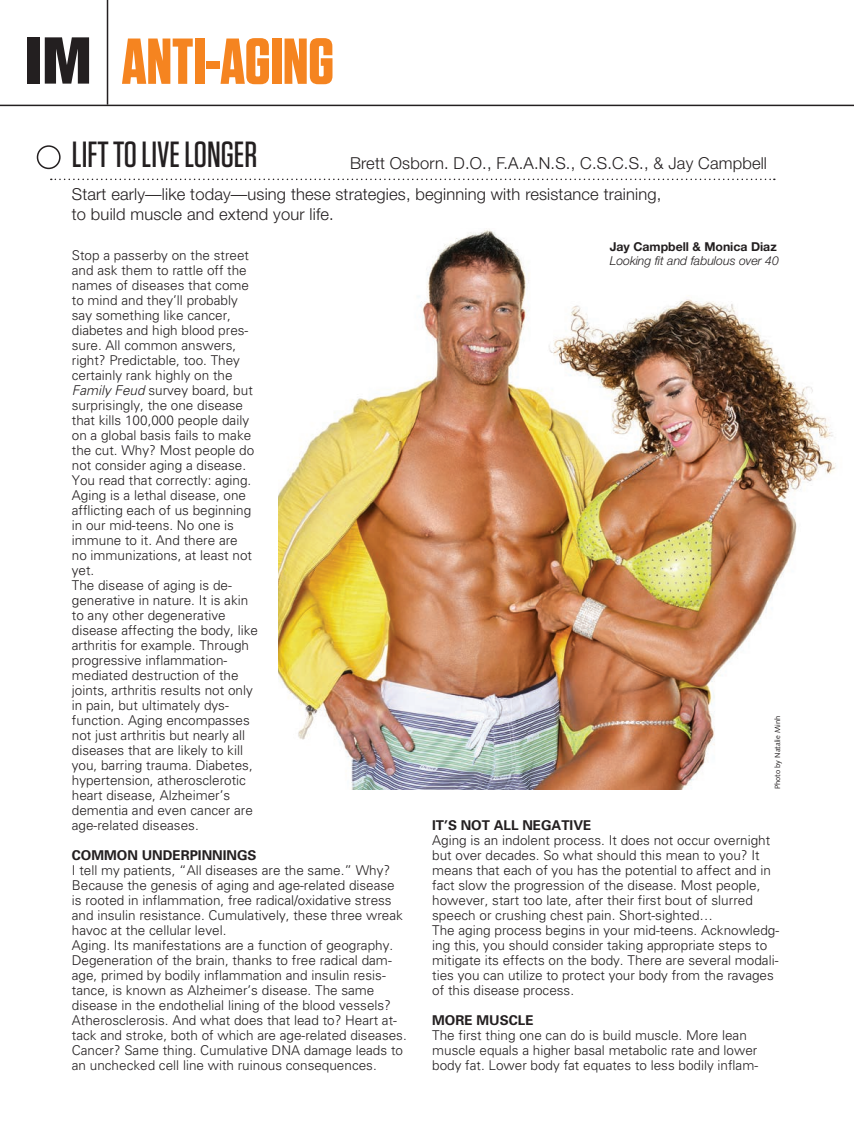
<style>
.page{position:relative;width:854px;height:1136px;background:#fff}
.page>*{position:absolute;margin:0;border:0;box-sizing:border-box;transform-origin:0 0}
.t1{font:700 64.8px "Tungsten";color:#f58420}
.t2{font:500 36.3px "Tungsten";color:#231f20}
.t3{font:300 16.5px/19.8px "Helvetica Neue";letter-spacing:.01em;color:#231f20}
.t4{font:300 13.5px/15px "Univers";color:#231f20}
.t5{font:700 13.5px "Univers";color:#231f20}
.t6{font:italic 300 12.3px "Helvetica Neue";color:#231f20}
.t7{font:700 12.3px "Helvetica Neue";color:#231f20}
.t8{font:7.5px "Syntax";color:#231f20}
.s1{font-family:"Helvetica Neue";font-weight:900;font-stretch:condensed;color:#231f20}
.s2{font-style:italic}
</style>
<div class="page">
<img style="left:278px;top:229px;width:558px;height:560px">
<svg style="left:51px;top:179px;width:723px;height:1px"></svg>
<div style="left:37px;top:145px;width:24px;height:24px;border:2px solid #231f20;border-radius:50%"></div>
<hr style="left:0;top:105px;width:853px;height:1px;background:#231f20">
<hr style="left:107px;top:0;width:1px;height:105px;background:#231f20">
<h1 class="t1" style="left:25px;top:27px;width:310px"><span class="s1">IM</span> ANTI-AGING</h1>
<h2 class="t2" style="left:72px;top:135px;width:187px">LIFT TO LIVE LONGER</h2>
<p class="t3" style="left:350px;top:152px;width:418px">Brett Osborn. D.O., F.A.A.N.S., C.S.C.S., &amp; Jay Campbell</p>
<p class="t3" style="left:72px;top:184px;width:590px">Start early—like today—using these strategies, beginning with resistance training, to build muscle and extend your life.</p>
<p class="t4" style="left:72px;top:247px;width:188px">Stop a passerby on the street and ask them to rattle off the names of diseases that come to mind and they’ll probably say something like cancer, diabetes and high blood pres&shy;sure. All common answers, right? Predictable, too. They certainly rank highly on the<br><span class="s2">Family Feud</span> survey board, but surprisingly, the one disease that kills 100,000 people daily on a global basis fails to make the cut. Why? Most people do not consider aging a disease.<br>You read that correctly: aging.<br>Aging is a lethal disease, one afflicting each of us beginning in our mid-teens. No one is immune to it. And there are<br>no immunizations, at least not yet.<br>The disease of aging is de&shy;generative in nature. It is akin to any other degenerative disease affecting the body, like arthritis for example. Through progressive inflammation&shy;mediated destruction of the joints, arthritis results not only in pain, but ultimately dys&shy;function. Aging encompasses not just arthritis but nearly all diseases that are likely to kill you, barring trauma. Diabetes, hypertension, atherosclerotic heart disease, Alzheimer’s dementia and even cancer are age-related diseases.</p>
<p class="t5" style="left:72px;top:846px;width:186px">COMMON UNDERPINNINGS</p>
<p class="t4" style="left:72px;top:862px;width:336px">I tell my patients, “All diseases are the same.” Why?<br>Because the genesis of aging and age-related disease is rooted in inflammation, free radical/oxidative stress and insulin resistance. Cumulatively, these three wreak havoc at the cellular level.<br>Aging. Its manifestations are a function of geography.<br>Degeneration of the brain, thanks to free radical dam&shy;age, primed by bodily inflammation and insulin resis&shy;tance, is known as Alzheimer’s disease. The same disease in the endothelial lining of the blood vessels?<br>Atherosclerosis. And what does that lead to? Heart at&shy;tack and stroke, both of which are age-related diseases.<br>Cancer? Same thing. Cumulative DNA damage leads to an unchecked cell line with ruinous consequences.</p>
<p class="t7" style="left:609px;top:239px;width:168px">Jay Campbell &amp; Monica Diaz</p>
<p class="t6" style="left:609px;top:253px;width:170px">Looking fit and fabulous over 40</p>
<p class="t8" style="left:772px;top:789px;width:74px;rotate:-90deg">Photo by Natalie Minh</p>
<p class="t5" style="left:432px;top:816px;width:161px">IT’S NOT ALL NEGATIVE</p>
<p class="t4" style="left:432px;top:832px;width:348px">Aging is an indolent process. It does not occur overnight but over decades. So what should this mean to you? It means that each of you has the potential to affect and in fact slow the progression of the disease. Most people, however, start too late, after their first bout of slurred speech or crushing chest pain. Short-sighted…<br>The aging process begins in your mid-teens. Acknowledg&shy;ing this, you should consider taking appropriate steps to mitigate its effects on the body. There are several modali&shy;ties you can utilize to protect your body from the ravages of this disease process.</p>
<p class="t5" style="left:432px;top:1011px;width:103px">MORE MUSCLE</p>
<p class="t4" style="left:432px;top:1027px;width:327px">The first thing one can do is build muscle. More lean muscle equals a higher basal metabolic rate and lower body fat. Lower body fat equates to less bodily inflam-</p>
</div>
